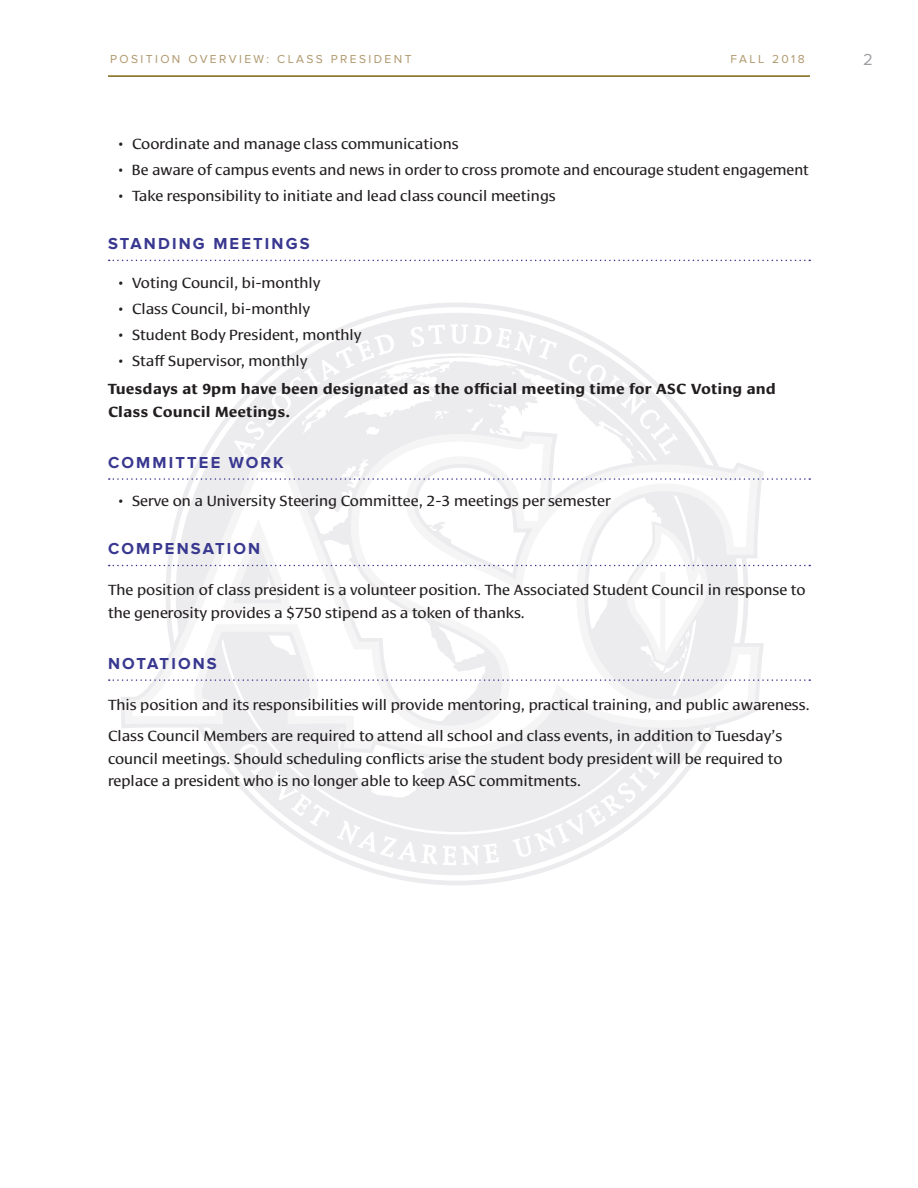
<style>
.page{position:relative;width:918px;height:1188px;background:#fff}
.page>*{position:absolute;margin:0;border:0;box-sizing:border-box;transform-origin:0 0}
.t1{font:700 16.5px "Proxima Nova";letter-spacing:.13em;color:#393890}
.t2{font:16.5px "Proxima Nova";color:#9d9fa2}
.t3{font:15px/22.5px "Cora";color:#231f20}
.t4{font:700 15px/22.5px "Cora";color:#231f20}
.t5{font:12px "Proxima Nova";letter-spacing:.2em;color:#af986d}
</style>
<div class="page">
<svg style="left:294px;top:303px;width:287px;height:582px"></svg>
<svg style="left:217px;top:759px;width:480px;height:76px;fill:#ececee"></svg>
<svg style="left:330px;top:759px;width:156px;height:39px;fill:#ececee"></svg>
<svg style="left:125px;top:494px;width:635px;height:262px"></svg>
<svg style="left:132px;top:494px;width:619px;height:254px"></svg>
<svg style="left:239px;top:744px;width:91px;height:82px"></svg>
<svg style="left:337px;top:820px;width:100px;height:45px"></svg>
<svg style="left:443px;top:843px;width:56px;height:23px"></svg>
<svg style="left:512px;top:742px;width:161px;height:115px"></svg>
<hr style="left:108px;top:75px;width:702px;height:2px;background:#7e6214">
<svg style="left:109px;top:260px;width:701px;height:1px"></svg>
<svg style="left:109px;top:324px;width:701px;height:170px"></svg>
<svg style="left:109px;top:522px;width:701px;height:159px"></svg>
<p class="t5" style="left:110px;top:52px;width:303px">POSITION OVERVIEW: CLASS PRESIDENT</p>
<p class="t5" style="left:731px;top:52px;width:76px">FALL 2018</p>
<p class="t2" style="left:863px;top:50px;width:11px">2</p>
<p class="t3" style="left:117px;top:133px;width:343px">• Coordinate and manage class communications</p>
<p class="t3" style="left:117px;top:159px;width:693px">• Be aware of campus events and news in order to cross promote and encourage student engagement</p>
<p class="t3" style="left:117px;top:185px;width:440px">• Take responsibility to initiate and lead class council meetings</p>
<p class="t1" style="left:108px;top:234px;width:203px">STANDING MEETINGS</p>
<p class="t3" style="left:117px;top:272px;width:205px">• Voting Council, bi-monthly</p>
<p class="t3" style="left:117px;top:298px;width:195px">• Class Council, bi-monthly</p>
<p class="t3" style="left:117px;top:324px;width:246px">• Student Body President, monthly</p>
<p class="t3" style="left:117px;top:350px;width:192px">• Staff Supervisor, monthly</p>
<p class="t4" style="left:108px;top:378px;width:669px">Tuesdays at 9pm have been designated as the official meeting time for ASC Voting and<br>Class Council Meetings.</p>
<p class="t1" style="left:108px;top:453px;width:177px">COMMITTEE WORK</p>
<p class="t3" style="left:117px;top:490px;width:495px">• Serve on a University Steering Committee, 2-3 meetings per semester</p>
<p class="t1" style="left:108px;top:539px;width:154px">COMPENSATION</p>
<p class="t3" style="left:108px;top:579px;width:699px">The position of class president is a volunteer position. The Associated Student Council in response to the generosity provides a $750 stipend as a token of thanks.</p>
<p class="t1" style="left:108px;top:654px;width:110px">NOTATIONS</p>
<p class="t3" style="left:108px;top:689px;width:703px;line-height:31.7px">This position and its responsibilities will provide mentoring, practical training, and public awareness.<br>Class Council Members are required to attend all school and class events, in addition to Tuesday’s</p>
<p class="t3" style="left:108px;top:748px;width:676px">council meetings. Should scheduling conflicts arise the student body president will be required to replace a president who is no longer able to keep ASC commitments.</p>
</div>
